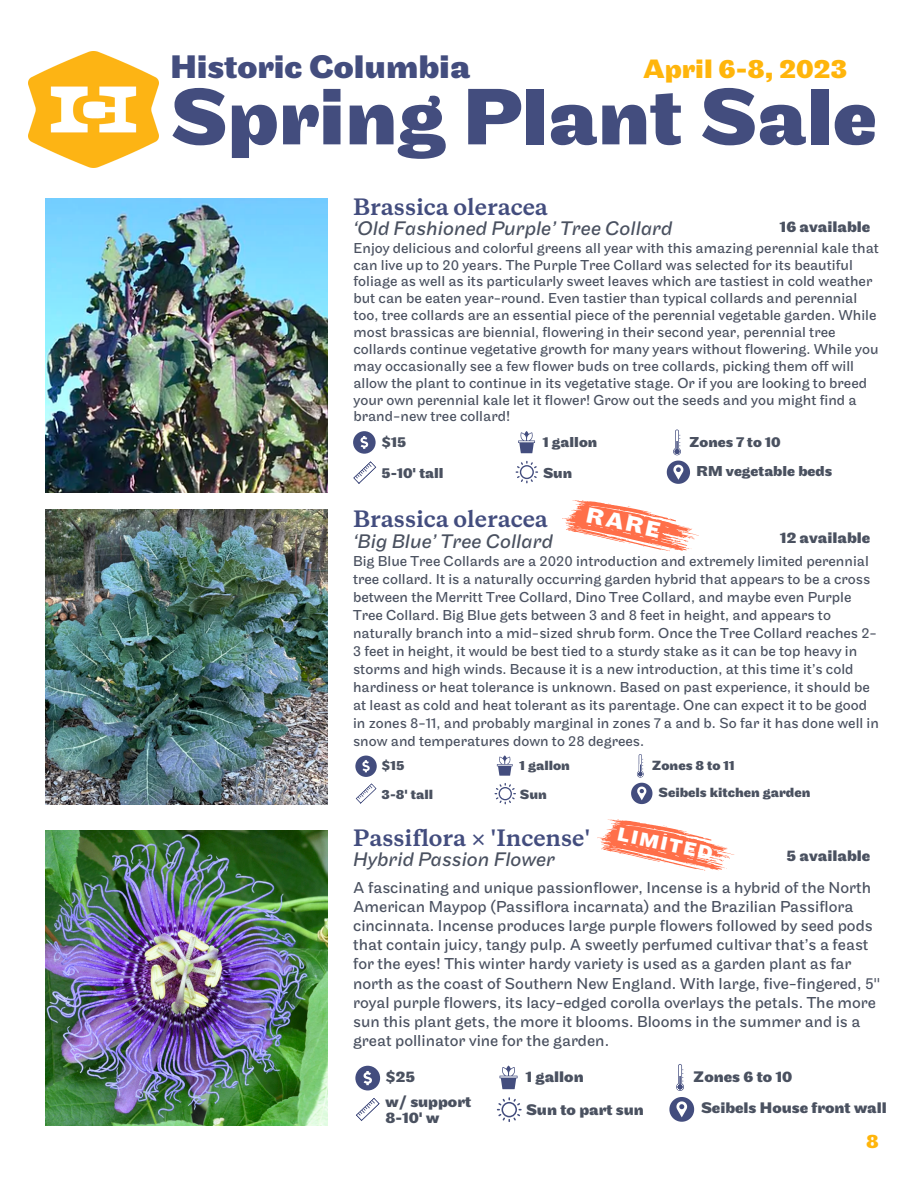
<style>
.page{position:relative;width:918px;height:1188px;background:#fff}
.page>*{position:absolute;margin:0;border:0;box-sizing:border-box;transform-origin:0 0}
.t1{font:700 83.25px "Maple";color:#434d7e}
.t2{font:700 33.9px "Maple";color:#434d7e}
.t3{font:700 27.75px "Maple";color:#ffb50b}
.t4{font:700 22.95px "Maple";color:#fff}
.t5{font:700 21.15px "Galaxie Copernicus";color:#434d7e}
.t6{font:italic 20.4px "Maple";color:#4a5160}
.t7{font:700 20.25px "Maple";color:#ffb50b}
.t8{font:700 19.95px "Maple";color:#fff}
.t9{font:16.5px/19.2px "Maple";color:#4a5160}
.t10{font:700 15.9px/15.8px "Maple";color:#4a5160}
.t11{font:15px/18px "Maple";color:#4a5160}
.t12{font:700 15px "Maple";color:#4a5160}
.t13{font:700 13.8px "Maple";color:#4a5160}
</style>
<div class="page">
<img style="left:45px;top:198px;width:282px;height:295px">
<img style="left:45px;top:509px;width:282px;height:295px">
<img style="left:45px;top:831px;width:282px;height:294px">
<svg style="left:353px;top:431px;width:23px;height:23px"></svg>
<svg style="left:516px;top:461px;width:22px;height:22px"></svg>
<svg style="left:673px;top:430px;width:8px;height:25px"></svg>
<svg style="left:353px;top:461px;width:24px;height:23px"></svg>
<svg style="left:518px;top:431px;width:17px;height:22px"></svg>
<svg style="left:667px;top:461px;width:23px;height:23px"></svg>
<svg style="left:355px;top:756px;width:22px;height:21px"></svg>
<svg style="left:495px;top:783px;width:21px;height:21px"></svg>
<svg style="left:355px;top:783px;width:22px;height:21px"></svg>
<svg style="left:497px;top:755px;width:16px;height:21px"></svg>
<svg style="left:631px;top:754px;width:21px;height:50px"></svg>
<svg style="left:355px;top:1066px;width:25px;height:24px"></svg>
<svg style="left:497px;top:1097px;width:25px;height:25px"></svg>
<svg style="left:676px;top:1064px;width:8px;height:27px"></svg>
<svg style="left:356px;top:1098px;width:24px;height:23px"></svg>
<svg style="left:500px;top:1066px;width:18px;height:23px"></svg>
<svg style="left:669px;top:1097px;width:25px;height:25px"></svg>
<svg style="left:597px;top:819px;width:138px;height:52px"></svg>
<img style="left:28px;top:51px;width:131px;height:116px">
<svg style="left:562px;top:500px;width:137px;height:52px"></svg>
<h2 class="t2" style="left:170px;top:53px;width:301px">Historic Columbia</h2>
<h3 class="t3" style="left:643px;top:57px;width:206px">April 6-8, 2023</h3>
<h1 class="t1" style="left:170px;top:82px;width:708px">Spring Plant Sale</h1>
<h3 class="t5" style="left:353px;top:197px;width:196px">Brassica oleracea</h3>
<h3 class="t6" style="left:353px;top:219px;width:321px">‘Old Fashioned Purple’ Tree Collard</h3>
<p class="t10" style="left:780px;top:220px;width:92px">16 available</p>
<p class="t11" style="left:353px;top:241px;width:527px;line-height:16.8px">Enjoy delicious and colorful greens all year with this amazing perennial kale that can live up to 20 years. The Purple Tree Collard was selected for its beautiful foliage as well as its particularly sweet leaves which are tastiest in cold weather but can be eaten year-round. Even tastier than typical collards and perennial too, tree collards are an essential piece of the perennial vegetable garden. While most brassicas are biennial, flowering in their second year, perennial tree collards continue vegetative growth for many years without flowering. While you may occasionally see a few flower buds on tree collards, picking them off will allow the plant to continue in its vegetative stage. Or if you are looking to breed your own perennial kale let it flower! Grow out the seeds and you might find a brand-new tree collard!</p>
<p class="t12" style="left:382px;top:435px;width:26px">$15</p>
<p class="t12" style="left:689px;top:435px;width:93px">Zones 7 to 10</p>
<p class="t12" style="left:543px;top:435px;width:56px">1 gallon</p>
<p class="t12" style="left:382px;top:467px;width:64px">5-10' tall</p>
<p class="t12" style="left:543px;top:467px;width:31px">Sun</p>
<p class="t12" style="left:697px;top:465px;width:137px">RM vegetable beds</p>
<h3 class="t4" style="left:589px;top:505px;width:76px;rotate:12deg">RARE</h3>
<h3 class="t5" style="left:353px;top:509px;width:196px">Brassica oleracea</h3>
<h3 class="t6" style="left:353px;top:533px;width:202px">‘Big Blue’ Tree Collard</h3>
<p class="t11" style="left:353px;top:553px;width:527px">Big Blue Tree Collards are a 2020 introduction and extremely limited perennial tree collard. It is a naturally occurring garden hybrid that appears to be a cross between the Merritt Tree Collard, Dino Tree Collard, and maybe even Purple Tree Collard. Big Blue gets between 3 and 8 feet in height, and appears to naturally branch into a mid-sized shrub form. Once the Tree Collard reaches 2- 3 feet in height, it would be best tied to a sturdy stake as it can be top heavy in storms and high winds. Because it is a new introduction, at this time it’s cold hardiness or heat tolerance is unknown. Based on past experience, it should be at least as cold and heat tolerant as its parentage. One can expect it to be good in zones 8-11, and probably marginal in zones 7 a and b. So far it has done well in snow and temperatures down to 28 degrees.</p>
<p class="t10" style="left:780px;top:531px;width:91px">12 available</p>
<p class="t13" style="left:382px;top:760px;width:24px">$15</p>
<p class="t13" style="left:520px;top:760px;width:52px">1 gallon</p>
<p class="t13" style="left:652px;top:760px;width:84px">Zones 8 to 11</p>
<p class="t13" style="left:382px;top:788px;width:53px">3-8' tall</p>
<p class="t13" style="left:520px;top:788px;width:29px">Sun</p>
<p class="t13" style="left:659px;top:787px;width:153px">Seibels kitchen garden</p>
<h3 class="t5" style="left:353px;top:828px;width:239px">Passiflora × 'Incense'</h3>
<h3 class="t6" style="left:353px;top:851px;width:204px">Hybrid Passion Flower</h3>
<h3 class="t8" style="left:620px;top:825px;width:98px;rotate:12deg">LIMITED</h3>
<p class="t10" style="left:787px;top:849px;width:85px">5 available</p>
<p class="t9" style="left:353px;top:879px;width:529px">A fascinating and unique passionflower, Incense is a hybrid of the North American Maypop (Passiflora incarnata) and the Brazilian Passiflora cincinnata. Incense produces large purple flowers followed by seed pods that contain juicy, tangy pulp. A sweetly perfumed cultivar that’s a feast for the eyes! This winter hardy variety is used as a garden plant as far north as the coast of Southern New England. With large, five-fingered, 5" royal purple flowers, its lacy-edged corolla overlays the petals. The more sun this plant gets, the more it blooms. Blooms in the summer and is a great pollinator vine for the garden.</p>
<p class="t10" style="left:386px;top:1070px;width:31px">$25</p>
<p class="t10" style="left:693px;top:1070px;width:100px">Zones 6 to 10</p>
<p class="t10" style="left:526px;top:1070px;width:60px">1 gallon</p>
<p class="t10" style="left:386px;top:1095px;width:87px">w/ support<br>8-10' w</p>
<p class="t10" style="left:526px;top:1103px;width:120px">Sun to part sun</p>
<p class="t10" style="left:701px;top:1102px;width:187px">Seibels House front wall</p>
<h3 class="t7" style="left:866px;top:1132px;width:14px">8</h3>
</div>
